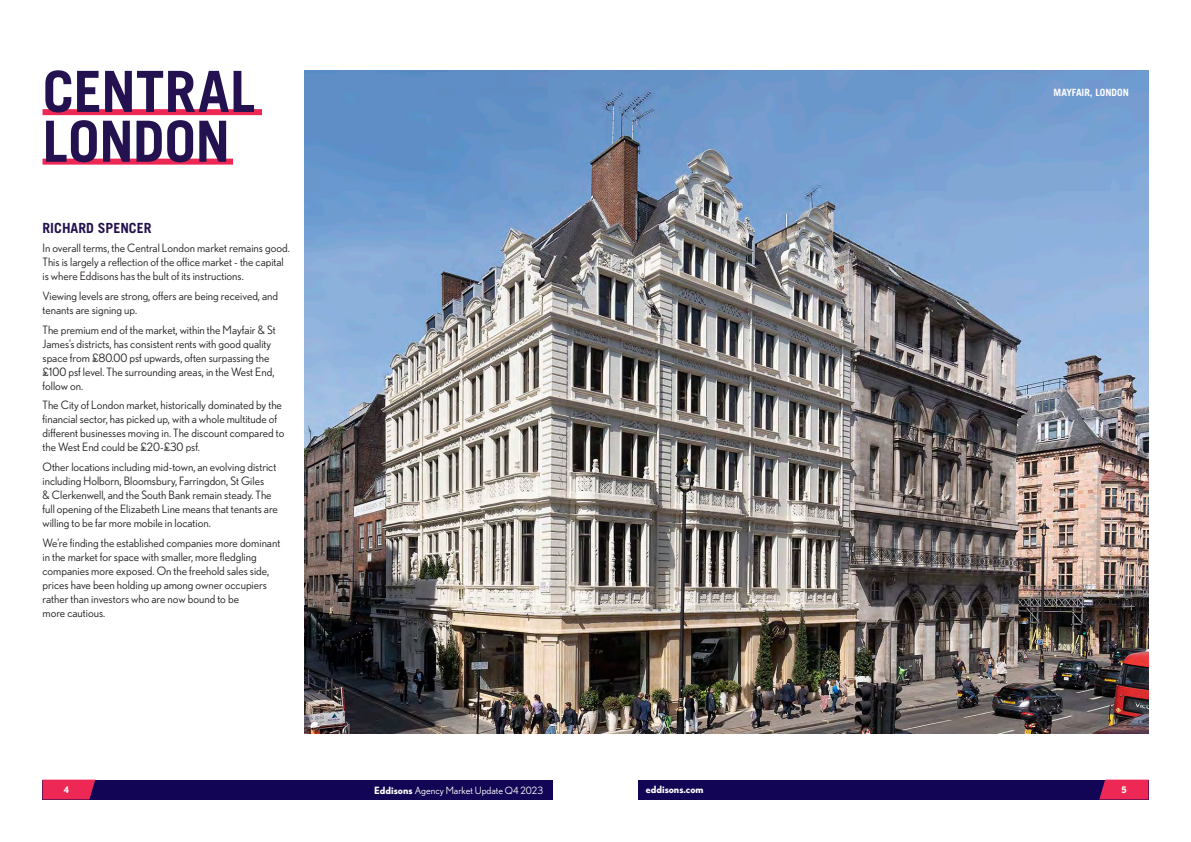
<style>
.page{position:relative;width:1191px;height:842px;background:#fff}
.page>*{position:absolute;margin:0;border:0;box-sizing:border-box;transform-origin:0 0}
.Headline{font:700 56.9px/49.8px "Trade Gothic LT Pro";letter-spacing:-.005em;color:#23124f}
.t1{font:700 14px "Trade Gothic LT Pro";color:#23124f}
.t2{font:11.5px/14px "Nobel";color:#231f20}
.t3{font:10px "Nobel";color:#fff}
.t4{font:700 10px "Trade Gothic LT Pro";color:#fff}
.t5{font:700 10px "Nobel";color:#fff}
.t6{font:700 9px "Nobel";color:#fff}
.s1{font-weight:700}
</style>
<div class="page">
<div style="left:638px;top:780px;width:510px;height:19px;background:#130555"></div>
<svg style="left:1099px;top:780px;width:49px;height:19px"></svg>
<div style="left:43px;top:780px;width:510px;height:19px;background:#130555"></div>
<svg style="left:43px;top:780px;width:52px;height:19px"></svg>
<img style="left:305px;top:71px;width:843px;height:663px">
<div style="left:43px;top:109px;width:219px;height:6px;background:#ee2855"></div>
<div style="left:43px;top:159px;width:190px;height:6px;background:#ee2855"></div>
<p class="Headline" style="left:43px;top:66px;width:214px">CENTRAL<br>LONDON</p>
<p class="t1" style="left:43px;top:219px;width:110px">RICHARD SPENCER</p>
<p class="t2" style="left:43px;top:241px;width:249px">In overall terms, the Central London market remains good.<br>This is largely a reflection of the office market - the capital is where Eddisons has the bult of its instructions.</p>
<p class="t2" style="left:43px;top:289px;width:237px">Viewing levels are strong, offers are being received, and tenants are signing up.</p>
<p class="t2" style="left:43px;top:322px;width:235px">The premium end of the market, within the Mayfair &amp; St James’s districts, has consistent rents with good quality space from £80.00 psf upwards, often surpassing the £100 psf level. The surrounding areas, in the West End, follow on.</p>
<p class="t2" style="left:43px;top:398px;width:243px">The City of London market, historically dominated by the financial sector, has picked up, with a whole multitude of different businesses moving in. The discount compared to the West End could be £20-£30 psf.</p>
<p class="t2" style="left:43px;top:460px;width:237px">Other locations including mid-town, an evolving district including Holborn, Bloomsbury, Farringdon, St Giles<br>&amp; Clerkenwell, and the South Bank remain steady. The full opening of the Elizabeth Line means that tenants are willing to be far more mobile in location.</p>
<p class="t2" style="left:43px;top:535px;width:239px">We’re finding the established companies more dominant in the market for space with smaller, more fledgling companies more exposed. On the freehold sales side, prices have been holding up among owner occupiers rather than investors who are now bound to be<br>more cautious.</p>
<p class="t4" style="left:1053px;top:87px;width:77px">MAYFAIR, LONDON</p>
<p class="t6" style="left:64px;top:784px;width:7px">4</p>
<p class="t3" style="left:374px;top:784px;width:170px"><span class="s1">Eddisons</span> Agency Market Update Q4 2023</p>
<p class="t5" style="left:646px;top:783px;width:59px">eddisons.com</p>
<p class="t6" style="left:1121px;top:784px;width:7px">5</p>
</div>
